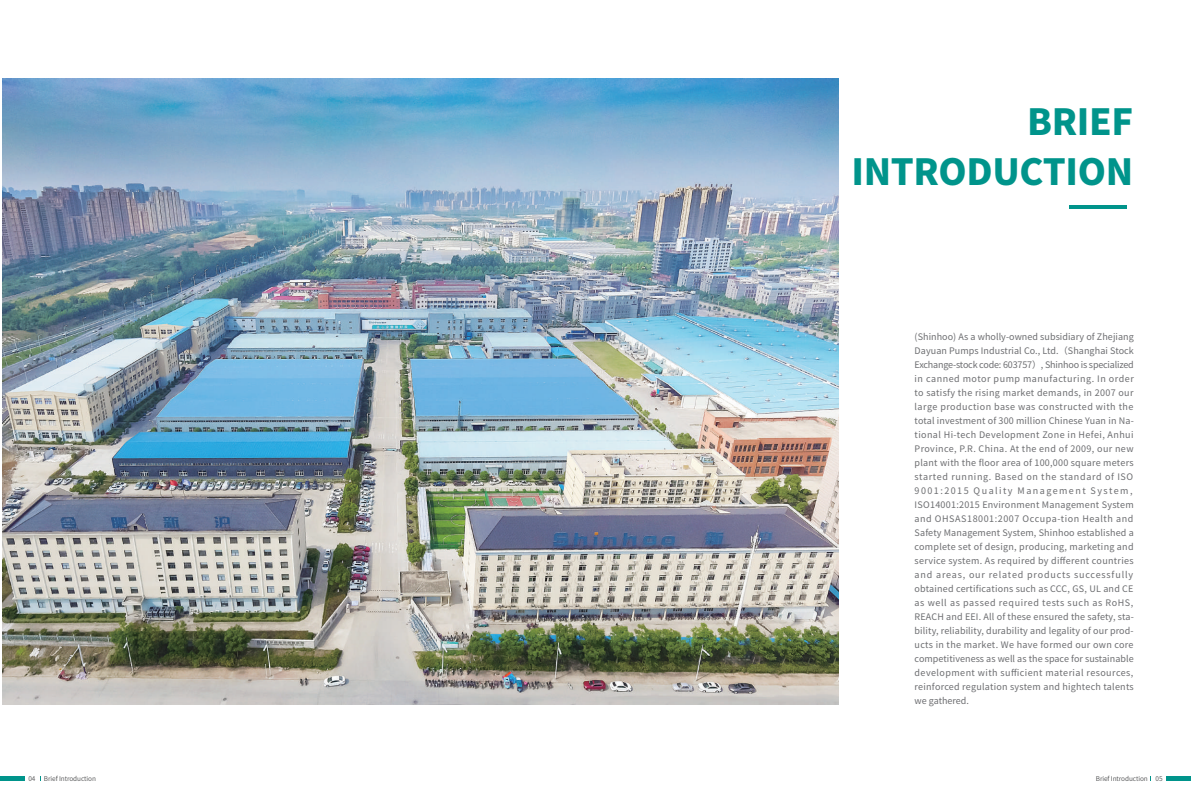
<style>
.page{position:relative;width:1191px;height:808px;background:#fff}
.page>*{position:absolute;margin:0;border:0;box-sizing:border-box;transform-origin:0 0}
.t1{font:800 36px/50px "Source Han Sans CN";letter-spacing:-.01em;color:#00948b;text-align:right}
.t2{font:9px/14px "Source Han Sans CN";letter-spacing:.025em;color:#6c6d70}
.t3{font:6.5px "Source Han Sans CN";letter-spacing:-.01em;color:#4e4f50}
</style>
<div class="page">
<hr style="left:1069px;top:205px;width:58px;height:3px;background:#00948b">
<img style="left:2px;top:79px;width:837px;height:625px">
<div style="left:0;top:776px;width:24px;height:5px;background:#00948b"></div>
<div style="left:1166px;top:776px;width:25px;height:5px;background:#00948b"></div>
<h1 class="t1" style="left:851px;top:97px;width:283px">BRIEF<br>INTRODUCTION</h1>
<p class="t2" style="left:914px;top:330px;width:221px">(Shinhoo) As a wholly-owned subsidiary of Zhejiang Dayuan Pumps Industrial Co., Ltd.（Shanghai Stock Exchange-stock code: 603757）, Shinhoo is specialized in canned motor pump manufacturing. In order to satisfy the rising market demands, in 2007 our large production base was constructed with the total investment of 300 million Chinese Yuan in Na&shy;tional Hi-tech Development Zone in Hefei, Anhui Province, P.R. China. At the end of 2009, our new plant with the floor area of 100,000 square meters started running. Based on the standard of ISO 9001:2015 Quality Management System, ISO14001:2015 Environment Management System and OHSAS18001:2007 Occupa-tion Health and Safety Management System, Shinhoo established a complete set of design, producing, marketing and service system. As required by different countries and areas, our related products successfully obtained certifications such as CCC, GS, UL and CE as well as passed required tests such as RoHS, REACH and EEI. All of these ensured the safety, sta&shy;bility, reliability, durability and legality of our prod&shy;ucts in the market. We have formed our own core competitiveness as well as the space for sustainable development with sufficient material resources, reinforced regulation system and hightech talents we gathered.</p>
<p class="t3" style="left:28px;top:775px;width:9px">04</p>
<p class="t3" style="left:44px;top:775px;width:54px">Brief Introduction</p>
<p class="t3" style="left:1095px;top:775px;width:68px">Brief Introduction 05</p>
</div>
